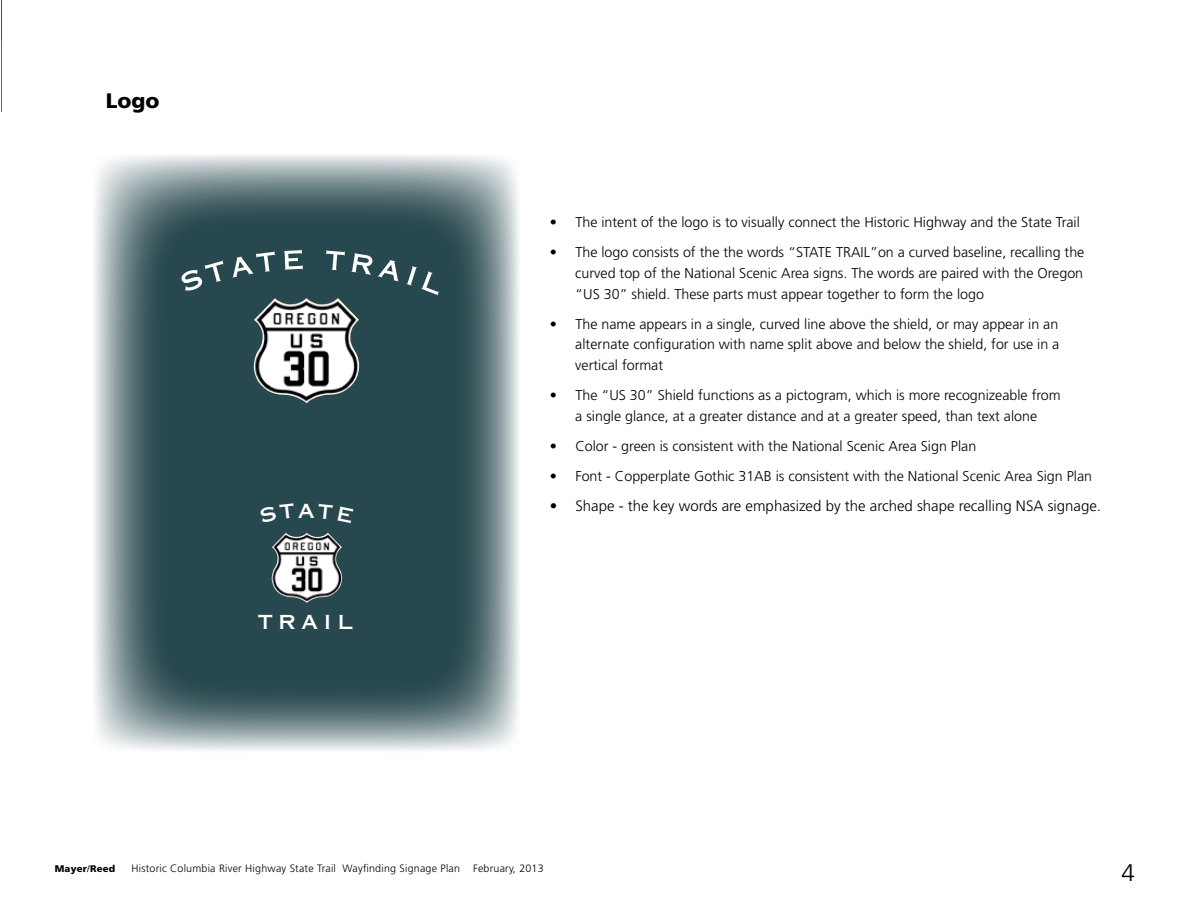
<style>
.page{position:relative;width:1188px;height:918px;background:#fff}
.page>*{position:absolute;margin:0;border:0;box-sizing:border-box;transform-origin:0 0}
.t1{font:300 24px "Frutiger";color:#000}
.t2{font:900 21px "Frutiger";color:#000}
.t3{font:19.35px "Copperplate Thirty One AB";letter-spacing:.28em;color:#fff}
.t4{font:300 15px "Frutiger";color:#000}
.t5{font:300 14.25px/21px "Frutiger";color:#000;text-align:justify}
.t6{font:300 10.65px "Frutiger";letter-spacing:.02em;color:#000}
.t7{font:900 9.6px "Frutiger";letter-spacing:.02em;color:#000}
.s1{font-weight:400}
</style>
<div class="page">
<svg style="left:94px;top:155px;width:425px;height:596px;fill:#2a4a50"></svg>
<img style="left:254px;top:298px;width:105px;height:105px">
<svg style="left:180px;top:260px;width:43px;height:31px"></svg>
<svg style="left:233px;top:251px;width:42px;height:27px"></svg>
<svg style="left:284px;top:250px;width:19px;height:20px"></svg>
<svg style="left:326px;top:250px;width:19px;height:20px"></svg>
<svg style="left:351px;top:253px;width:48px;height:28px"></svg>
<svg style="left:406px;top:266px;width:33px;height:30px"></svg>
<img style="left:272px;top:533px;width:70px;height:70px">
<svg style="left:260px;top:503px;width:35px;height:20px"></svg>
<svg style="left:318px;top:503px;width:36px;height:20px"></svg>
<h2 class="t2" style="left:106px;top:88px;width:55px">Logo</h2>
<h3 class="t3" style="left:298px;top:499px;width:19px">A</h3>
<h3 class="t3" style="left:258px;top:611px;width:96px">TRAIL</h3>
<p class="t5" style="left:550px;top:212px;width:532px">• The intent of the logo is to visually connect the Historic Highway and the State Trail</p>
<p class="t5" style="left:575px;top:242px;width:511px;text-indent:-25px">• The logo consists of the the words “STATE TRAIL”on a curved baseline, recalling the curved top of the National Scenic Area signs. The words are paired with the Oregon “US 30” shield. These parts must appear together to form the logo</p>
<p class="t5" style="left:550px;top:314px;width:511px;line-height:19.5px;text-align:right">• The name appears in a single, curved line above the shield, or may appear in an alternate configuration with name split above and below the shield, for use in a</p>
<p class="t5" style="left:575px;top:354px;width:89px">vertical format</p>
<p class="t5" style="left:550px;top:384px;width:512px;text-align:center">• The “US 30” Shield functions as a pictogram, which is more recognizeable from a single glance, at a greater distance and at a greater speed, than text alone</p>
<p class="t5" style="left:550px;top:435px;width:428px">• Color - green is consistent with the National Scenic Area Sign Plan</p>
<p class="t5" style="left:550px;top:465px;width:544px">• Font - Copperplate Gothic 31AB is consistent with the National Scenic Area Sign Plan</p>
<p class="t4" style="left:550px;top:497px;width:553px">• Shape - the key words are emphasized by the arched shape recalling NSA signage.</p>
<p class="t7" style="left:55px;top:863px;width:62px">Mayer<span class="s1">/</span>Reed</p>
<p class="t6" style="left:131px;top:863px;width:414px">Historic Columbia River Highway State Trail Wayfinding Signage Plan February, 2013</p>
<h1 class="t1" style="left:1121px;top:859px;width:15px">4</h1>
</div>
